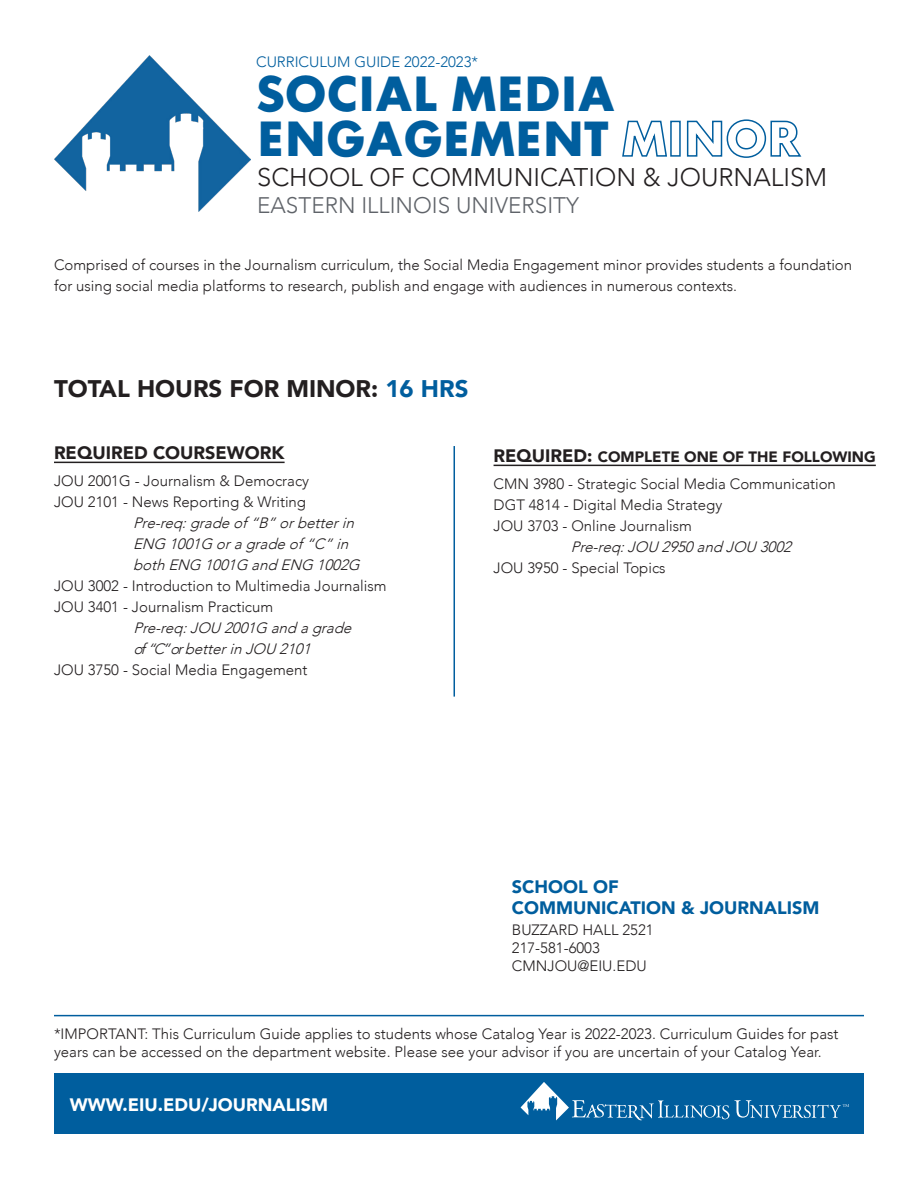
<style>
.page{position:relative;width:918px;height:1188px;background:#fff}
.page>*{position:absolute;margin:0;border:0;box-sizing:border-box;transform-origin:0 0}
.t1{font:45px "Futura Maxi CG Bold";color:#005e9e}
.t2{font:300 25.5px "Avenir";color:#231f20}
.t3{font:900 24px "Avenir";color:#231f20}
.t4{font:300 22.5px "Avenir";color:#5f6369}
.t5{font:900 18px "Avenir";color:#005e9e}
.t6{font:900 18px "Avenir";color:#fff}
.t7{font:900 18px "Avenir";color:#231f20}
.t8{font:300 15px/18px "Avenir";color:#231f20}
.t9{font:italic 300 15px "Avenir";color:#231f20}
.t10{font:900 15px "Avenir";color:#231f20}
.t11{font:300 15px "Avenir";color:#005e9e}
.s1{color:#005e9e}
.s2{font-size:18px}
</style>
<div class="page">
<img style="left:55px;top:56px;width:195px;height:156px">
<div style="left:54px;top:1074px;width:810px;height:60px;background:#005e9e"></div>
<hr style="left:54px;top:462px;width:231px;height:1px;background:#231f20">
<svg style="left:521px;top:1082px;width:328px;height:38px"></svg>
<hr style="left:54px;top:1015px;width:810px;height:1px;background:#005e9e">
<hr style="left:494px;top:465px;width:382px;height:1px;background:#231f20">
<hr style="left:454px;top:446px;width:1px;height:251px;background:#005e9e">
<p class="t11" style="left:256px;top:53px;width:224px">CURRICULUM GUIDE 2022-2023*</p>
<p class="t1" style="left:257px;top:64px;width:360px">SOCIAL MEDIA</p>
<p class="t1" style="left:257px;top:109px;width:545px">ENGAGEMENT MINOR</p>
<p class="t2" style="left:257px;top:162px;width:571px">SCHOOL OF COMMUNICATION &amp; JOURNALISM</p>
<p class="t4" style="left:257px;top:192px;width:323px">EASTERN ILLINOIS UNIVERSITY</p>
<p class="t8" style="left:54px;top:254px;width:800px;line-height:21px">Comprised of courses in the Journalism curriculum, the Social Media Engagement minor provides students a foundation for using social media platforms to research, publish and engage with audiences in numerous contexts.</p>
<p class="t3" style="left:54px;top:368px;width:416px">TOTAL HOURS FOR MINOR: <span class="s1">16 HRS</span></p>
<p class="t7" style="left:54px;top:438px;width:232px">REQUIRED COURSEWORK</p>
<p class="t8" style="left:54px;top:472px;width:257px">JOU 2001G - Journalism &amp; Democracy</p>
<p class="t8" style="left:54px;top:493px;width:254px">JOU 2101 - News Reporting &amp; Writing</p>
<p class="t9" style="left:133px;top:514px;width:227px">Pre-req:gradeof“B”orbetterin</p>
<p class="t9" style="left:133px;top:535px;width:221px">ENG 1001G oragradeof“C”in</p>
<p class="t9" style="left:133px;top:556px;width:233px">bothENG 1001G and ENG 1002G</p>
<p class="t8" style="left:54px;top:577px;width:334px">JOU 3002 - Introduction to Multimedia Journalism</p>
<p class="t8" style="left:54px;top:598px;width:221px">JOU 3401 - Journalism Practicum</p>
<p class="t9" style="left:133px;top:619px;width:224px">Pre-req:JOU 2001G and agrade</p>
<p class="t9" style="left:133px;top:640px;width:183px">of“C”orbetterinJOU 2101</p>
<p class="t8" style="left:54px;top:661px;width:255px">JOU 3750 - Social Media Engagement</p>
<p class="t10" style="left:494px;top:444px;width:384px"><span class="s2">REQUIRED:</span> COMPLETE ONE OF THE FOLLOWING</p>
<p class="t8" style="left:494px;top:475px;width:344px">CMN 3980 - Strategic Social Media Communication</p>
<p class="t8" style="left:494px;top:496px;width:230px">DGT 4814 - Digital Media Strategy</p>
<p class="t8" style="left:494px;top:517px;width:200px">JOU 3703 - Online Journalism</p>
<p class="t9" style="left:571px;top:538px;width:226px">Pre-req:JOU 2950and JOU 3002</p>
<p class="t8" style="left:494px;top:559px;width:174px">JOU 3950 - Special Topics</p>
<p class="t5" style="left:512px;top:871px;width:108px">SCHOOL OF</p>
<p class="t5" style="left:512px;top:893px;width:309px">COMMUNICATION &amp; JOURNALISM</p>
<p class="t8" style="left:512px;top:921px;width:143px">BUZZARD HALL 2521</p>
<p class="t8" style="left:512px;top:939px;width:89px">217-581-6003</p>
<p class="t8" style="left:512px;top:957px;width:136px">CMNJOU@EIU.EDU</p>
<p class="t8" style="left:54px;top:1025px;width:786px">*IMPORTANT: This Curriculum Guide applies to students whose Catalog Year is 2022-2023. Curriculum Guides for past years can be accessed on the department website. Please see your advisor if you are uncertain of your Catalog Year.</p>
<p class="t6" style="left:70px;top:1089px;width:260px">WWW.EIU.EDU/JOURNALISM</p>
</div>
